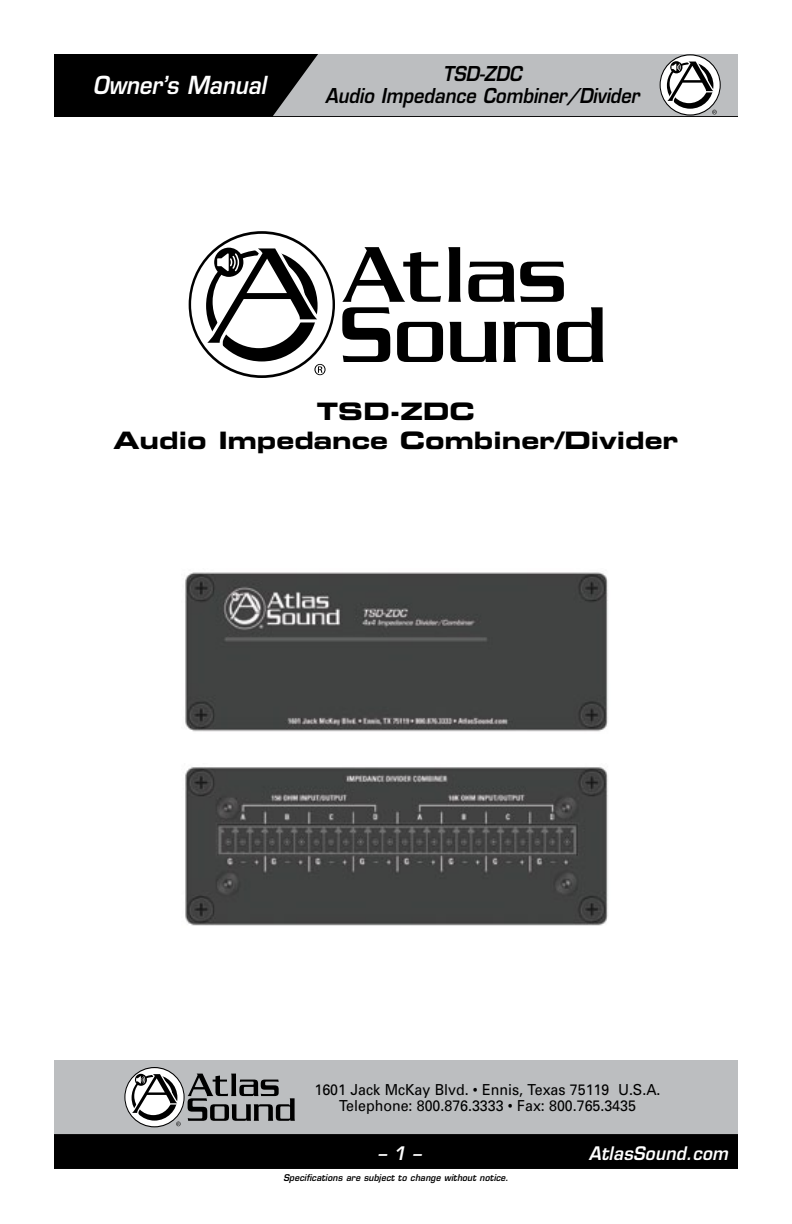
<style>
.page{position:relative;width:792px;height:1224px;background:#fff}
.page>*{position:absolute;margin:0;border:0;box-sizing:border-box;transform-origin:0 0}
.t1{font:italic 600 24.2px "Eurostile LT Std";color:#fff;scale:.9 1}
.t2{font:24px/28.8px "Eurostile LT Std Bold Ex 2";color:#000;text-align:center}
.t3{font:italic 600 20px/22px "Eurostile LT Std";color:#000;text-align:center;scale:.9 1}
.t4{font:italic 600 18.2px "Eurostile LT Std";letter-spacing:.015em;color:#fff;scale:.94 1}
.t5{font:15.2px/16.6px "Univers";color:#000;text-align:center;scale:.94 1}
.t6{font:italic 600 9px "Eurostile LT Std";letter-spacing:.015em;color:#000;scale:.94 1}
</style>
<div class="page">
<div style="left:54px;top:54px;width:684px;height:62px;background:#000"></div>
<svg style="left:273px;top:54px;width:465px;height:62px"></svg>
<div style="left:54px;top:1060px;width:684px;height:109px;background:#bcbec0"></div>
<div style="left:54px;top:1134px;width:684px;height:35px;background:#000"></div>
<svg style="left:188px;top:1074px;width:107px;height:47px"></svg>
<svg style="left:124px;top:1067px;width:61px;height:60px"></svg>
<svg style="left:125px;top:1068px;width:59px;height:58px"></svg>
<svg style="left:131px;top:1073px;width:50px;height:53px"></svg>
<svg style="left:342px;top:247px;width:261px;height:115px"></svg>
<svg style="left:189px;top:231px;width:146px;height:147px"></svg>
<div style="left:191px;top:234px;width:142px;height:141px;background:#fff;border-radius:50%"></div>
<svg style="left:204px;top:245px;width:122px;height:130px"></svg>
<img style="left:185px;top:767px;width:423px;height:159px">
<img style="left:185px;top:572px;width:423px;height:160px">
<h1 class="t1" style="left:93px;top:70px;width:194px">Owner’s Manual</h1>
<h3 class="t3" style="left:325px;top:63px;width:351px">TSD-ZDC<br>Audio Impedance Combiner/Divider</h3>
<h2 class="t2" style="left:113px;top:397px;width:567px">TSD-ZDC<br>Audio Impedance Combiner/Divider</h2>
<p class="t5" style="left:314px;top:1081px;width:370px">1601 Jack McKay Blvd. • Ennis, Texas 75119 U.S.A.<br>Telephone: 800.876.3333 • Fax: 800.765.3435</p>
<p class="t4" style="left:378px;top:1142px;width:47px">– 1 –</p>
<p class="t6" style="left:283px;top:1172px;width:241px">Specifications are subject to change without notice.</p>
<p class="t4" style="left:589px;top:1142px;width:150px">AtlasSound.com</p>
</div>
